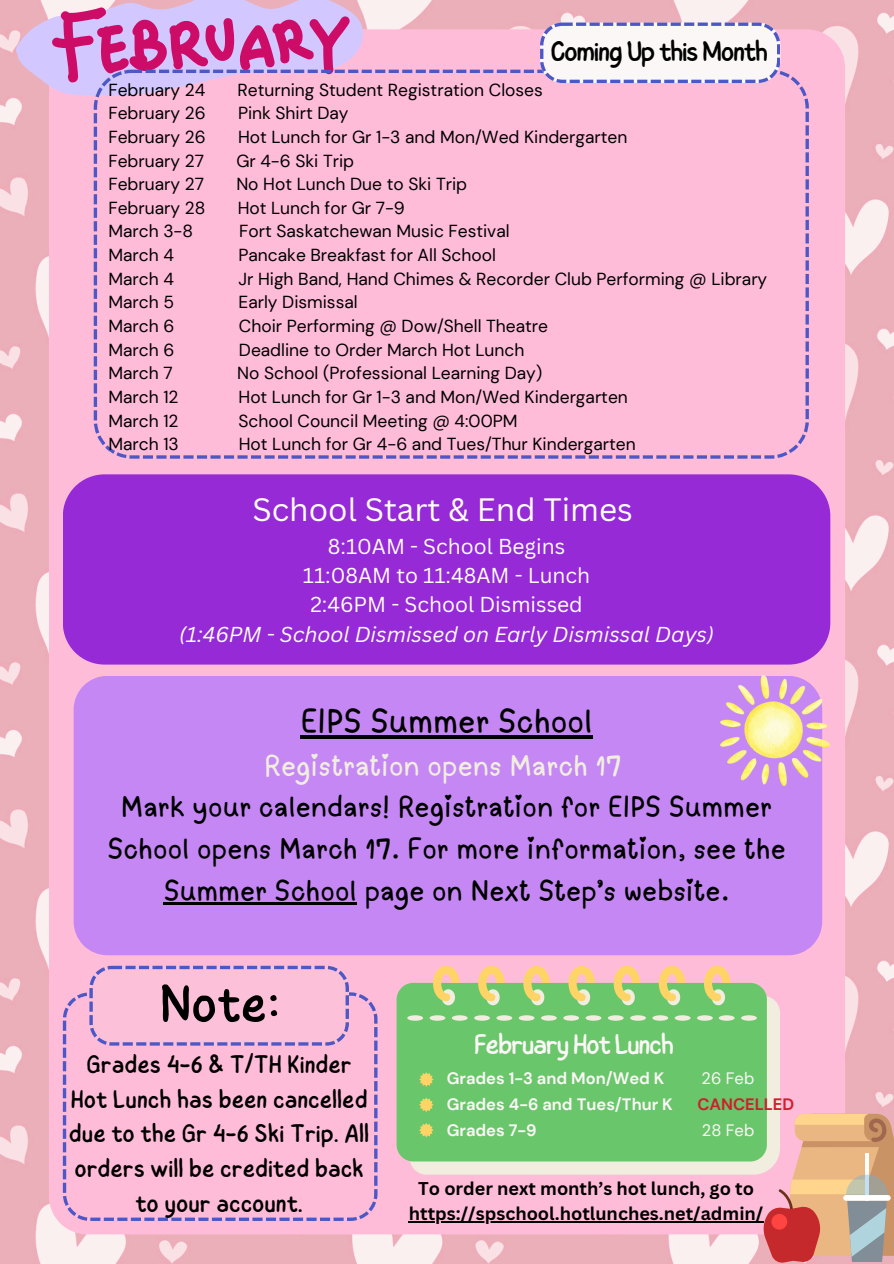
<style>
.page{position:relative;width:894px;height:1264px;background:#fff}
.page>*{position:absolute;margin:0;border:0;box-sizing:border-box;transform-origin:0 0}
.t1{font:54px "Childos Arabic";color:#000}
.t2{font:34.5px "lulu";color:#000}
.t3{font:31.5px "Canva Sans";color:#fff}
.t4{font:30px/41.7px "lulu";color:#000;text-align:center}
.t5{font:28.5px "Childos Arabic";letter-spacing:-.05em;color:#000}
.t6{font:28.5px "Childos Arabic";letter-spacing:-.05em;color:#faf7f6}
.t7{font:25.5px/34.8px "Childos Arabic";color:#000;text-align:center}
.t8{font:21px/29.2px "Canva Sans";color:#fff;text-align:center}
.t9{font:700 18px "Canva Sans";color:#000}
.t10{font:17.4px "DM Sans";color:#000}
.t11{font:700 16.5px "DM Sans";color:#faf7f6}
.t12{font:16.5px "DM Sans";color:#faf7f6}
.t13{font:700 16.5px "DM Sans";color:#ce1f2c}
.s1{font-style:italic;color:#fefefe}
.s2{color:#f1eddf}
</style>
<div class="page">
<img style="left:0;top:0;width:893px;height:1263px">
<div style="left:49px;top:29px;width:795px;height:1205px;background:#ffbcd9"></div>
<div style="left:63px;top:474px;width:767px;height:190px;background:#962ad6"></div>
<div style="left:74px;top:676px;width:748px;height:279px;background:#c487f4"></div>
<svg style="left:409px;top:996px;width:370px;height:178px;background:#ebead9"></svg>
<div style="left:396px;top:982px;width:370px;height:179px;background:#6ac66b"></div>
<svg style="left:407px;top:1015px;width:16px;height:5px"></svg>
<svg style="left:429px;top:1015px;width:16px;height:5px"></svg>
<svg style="left:451px;top:1015px;width:16px;height:5px"></svg>
<svg style="left:474px;top:1015px;width:16px;height:5px"></svg>
<svg style="left:496px;top:1015px;width:16px;height:5px"></svg>
<svg style="left:518px;top:1015px;width:16px;height:5px"></svg>
<svg style="left:541px;top:1015px;width:15px;height:5px"></svg>
<svg style="left:563px;top:1015px;width:16px;height:5px"></svg>
<svg style="left:585px;top:1015px;width:16px;height:5px"></svg>
<svg style="left:607px;top:1015px;width:16px;height:5px"></svg>
<svg style="left:630px;top:1015px;width:15px;height:5px"></svg>
<svg style="left:652px;top:1015px;width:16px;height:5px"></svg>
<svg style="left:674px;top:1015px;width:16px;height:5px"></svg>
<svg style="left:696px;top:1015px;width:16px;height:5px"></svg>
<svg style="left:718px;top:1015px;width:16px;height:5px"></svg>
<svg style="left:740px;top:1015px;width:16px;height:5px"></svg>
<svg style="left:433px;top:965px;width:26px;height:40px"></svg>
<svg style="left:478px;top:965px;width:26px;height:40px"></svg>
<svg style="left:523px;top:965px;width:26px;height:40px"></svg>
<svg style="left:568px;top:965px;width:26px;height:40px"></svg>
<svg style="left:613px;top:965px;width:27px;height:40px"></svg>
<svg style="left:658px;top:965px;width:27px;height:40px"></svg>
<svg style="left:703px;top:965px;width:27px;height:40px"></svg>
<svg style="left:419px;top:1072px;width:14px;height:14px"></svg>
<svg style="left:419px;top:1097px;width:14px;height:15px"></svg>
<svg style="left:419px;top:1122px;width:14px;height:15px"></svg>
<svg style="left:762px;top:1113px;width:131px;height:150px;background:#d8a48c"></svg>
<div style="left:771px;top:1213px;width:16px;height:16px;background:#ff4542;border-radius:50%"></div>
<div style="left:63px;top:992px;width:314px;height:228px;background:#ffbcd9"></div>
<svg style="left:89px;top:965px;width:260px;height:80px;background:#f0b9d7"></svg>
<svg style="left:10px;top:0;width:357px;height:96px;background:#d592cb"></svg>
<div style="left:94px;top:70px;width:714px;height:388px;background:#ffbcd9"></div>
<svg style="left:540px;top:23px;width:240px;height:60px"></svg>
<img style="left:720px;top:676px;width:108px;height:109px">
<hr style="left:408px;top:1221px;width:355px;height:1px;background:#000">
<hr style="left:300px;top:735px;width:292px;height:3px;background:#000">
<hr style="left:164px;top:902px;width:193px;height:3px;background:#000">
<p class="t5" style="left:550px;top:31px;width:219px">Coming Up this Month</p>
<p class="t10" style="left:108px;top:78px;width:98px">February 24</p>
<p class="t10" style="left:237px;top:78px;width:307px">Returning Student Registration Closes</p>
<h2 class="t10" style="left:108px;top:102px;width:99px">February 26</h2>
<h2 class="t10" style="left:238px;top:102px;width:112px">Pink Shirt Day</h2>
<p class="t10" style="left:108px;top:126px;width:99px">February 26</p>
<p class="t10" style="left:238px;top:126px;width:391px">Hot Lunch for Gr 1-3 and Mon/Wed Kindergarten</p>
<p class="t10" style="left:108px;top:149px;width:97px">February 27</p>
<p class="t10" style="left:236px;top:149px;width:119px">Gr 4-6 Ski Trip</p>
<p class="t10" style="left:108px;top:173px;width:97px">February 27</p>
<p class="t10" style="left:236px;top:173px;width:232px">No Hot Lunch Due to Ski Trip</p>
<p class="t10" style="left:108px;top:196px;width:98px">February 28</p>
<p class="t10" style="left:237px;top:196px;width:169px">Hot Lunch for Gr 7-9</p>
<p class="t10" style="left:108px;top:220px;width:86px">March 3-8</p>
<p class="t10" style="left:239px;top:220px;width:272px">Fort Saskatchewan Music Festival</p>
<p class="t10" style="left:108px;top:244px;width:67px">March 4</p>
<p class="t10" style="left:238px;top:244px;width:259px">Pancake Breakfast for All School</p>
<p class="t10" style="left:108px;top:267px;width:67px">March 4</p>
<p class="t10" style="left:238px;top:267px;width:530px">Jr High Band, Hand Chimes &amp; Recorder Club Performing @ Library</p>
<p class="t10" style="left:108px;top:291px;width:67px">March 5</p>
<p class="t10" style="left:238px;top:291px;width:120px">Early Dismissal</p>
<p class="t10" style="left:108px;top:315px;width:67px">March 6</p>
<p class="t10" style="left:239px;top:315px;width:310px">Choir Performing @ Dow/Shell Theatre</p>
<p class="t10" style="left:108px;top:338px;width:67px">March 6</p>
<p class="t10" style="left:239px;top:338px;width:287px">Deadline to Order March Hot Lunch</p>
<p class="t10" style="left:108px;top:362px;width:66px">March 7</p>
<p class="t10" style="left:237px;top:362px;width:306px">No School (Professional Learning Day)</p>
<p class="t10" style="left:108px;top:385px;width:72px">March 12</p>
<p class="t10" style="left:238px;top:385px;width:391px">Hot Lunch for Gr 1-3 and Mon/Wed Kindergarten</p>
<p class="t10" style="left:108px;top:409px;width:72px">March 12</p>
<p class="t10" style="left:238px;top:409px;width:280px">School Council Meeting @ 4:00PM</p>
<p class="t10" style="left:108px;top:433px;width:72px">March 13</p>
<p class="t10" style="left:239px;top:433px;width:398px">Hot Lunch for Gr 4-6 and Tues/Thur Kindergarten</p>
<p class="t3" style="left:252px;top:487px;width:382px">School Start &amp; End Times</p>
<p class="t8" style="left:179px;top:531px;width:536px">8:10AM - School Begins<br>11:08AM to 11:48AM - Lunch<br>2:46PM - School Dismissed<br><span class="s1">(1:46PM - School Dismissed on Early Dismissal Days)</span></p>
<h6 class="t2" style="left:300px;top:688px;width:293px">EIPS Summer School</h6>
<h6 class="t4" style="left:107px;top:740px;width:679px"><span class="s2">Registration opens March 17<br></span>Mark your calendars! Registration for EIPS Summer School opens March 17. For more information, see the Summer School page on Next Step’s website.</h6>
<p class="t1" style="left:160px;top:965px;width:122px">Note:</p>
<h6 class="t7" style="left:69px;top:1046px;width:302px">Grades 4-6 &amp; T/TH Kinder<br>Hot Lunch has been cancelled due to the Gr 4-6 Ski Trip. All orders will be credited back to your account.</h6>
<p class="t6" style="left:474px;top:1024px;width:202px">February Hot Lunch</p>
<h4 class="t11" style="left:446px;top:1068px;width:219px">Grades 1-3 and Mon/Wed K</h4>
<p class="t12" style="left:701px;top:1067px;width:54px">26 Feb</p>
<h2 class="t11" style="left:446px;top:1094px;width:227px">Grades 4-6 and Tues/Thur K</h2>
<h2 class="t13" style="left:697px;top:1093px;width:98px">CANCELLED</h2>
<h6 class="t12" style="left:701px;top:1119px;width:54px">28 Feb</h6>
<h1 class="t11" style="left:446px;top:1119px;width:91px">Grades 7-9</h1>
<h3 class="t9" style="left:418px;top:1176px;width:337px">To order next month’s hot lunch, go to</h3>
<p class="t9" style="left:408px;top:1200px;width:356px">https://spschool.hotlunches.net/admin/</p>
</div>
